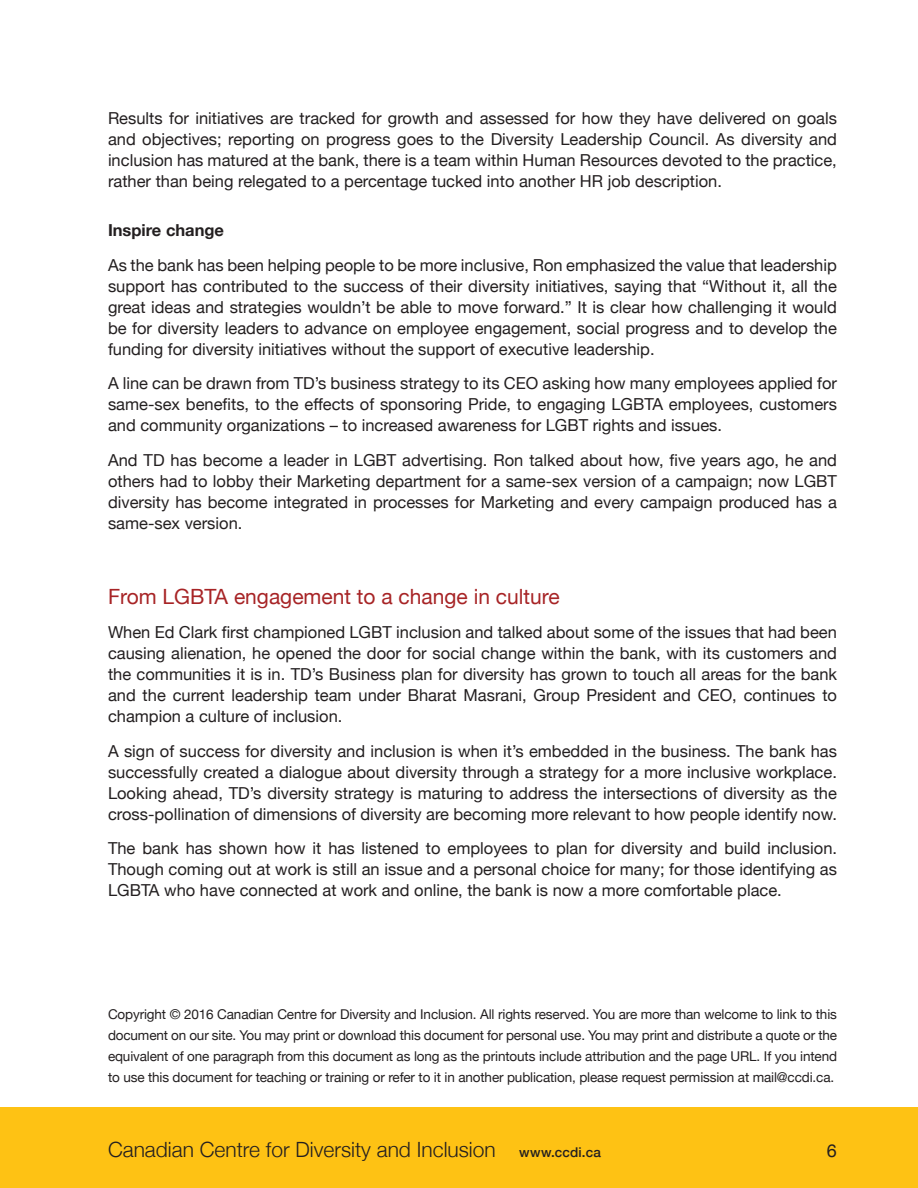
<style>
.page{position:relative;width:918px;height:1188px;background:#fff}
.page>*{position:absolute;margin:0;border:0;box-sizing:border-box;transform-origin:0 0}
.t1{font:300 21px "Helvetica Neue";color:#231f20}
.Heading_2{font:21px "Helvetica Neue";color:#a72426}
.t2{font:18px "Helvetica Neue";color:#231f20}
.Text{font:16.5px/21px "Helvetica Neue";color:#231f20;text-align:justify}
.Heading_3{font:700 16.5px "Helvetica Neue";color:#231f20}
.Text-2{font:13.5px/21px "Helvetica Neue";letter-spacing:-.01em;color:#231f20;text-align:justify}
.s1{font-weight:500;font-size:13.5px}
</style>
<div class="page">
<div style="left:0;top:1107px;width:918px;height:81px;background:#fec214"></div>
<p class="Text" style="left:108px;top:108px;width:731px">Results for initiatives are tracked for growth and assessed for how they have delivered on goals and objectives; reporting on progress goes to the Diversity Leadership Council. As diversity and inclusion has matured at the bank, there is a team within Human Resources devoted to the practice, rather than being relegated to a percentage tucked into another HR job description.</p>
<p class="Heading_3" style="left:108px;top:217px;width:118px">Inspire change</p>
<p class="Text" style="left:108px;top:255px;width:730px">As the bank has been helping people to be more inclusive, Ron emphasized the value that leadership support has contributed to the success of their diversity initiatives, saying that “Without it, all the great ideas and strategies wouldn’t be able to move forward.” It is clear how challenging it would be for diversity leaders to advance on employee engagement, social progress and to develop the funding for diversity initiatives without the support of executive leadership.</p>
<p class="Text" style="left:108px;top:374px;width:731px">A line can be drawn from TD’s business strategy to its CEO asking how many employees applied for same-sex benefits, to the effects of sponsoring Pride, to engaging LGBTA employees, customers and community organizations – to increased awareness for LGBT rights and issues.</p>
<p class="Text" style="left:108px;top:450px;width:731px">And TD has become a leader in LGBT advertising. Ron talked about how, five years ago, he and others had to lobby their Marketing department for a same-sex version of a campaign; now LGBT diversity has become integrated in processes for Marketing and every campaign produced has a same-sex version.</p>
<p class="Heading_2" style="left:108px;top:581px;width:453px">From LGBTA engagement to a change in culture</p>
<p class="Text" style="left:108px;top:623px;width:731px">When Ed Clark first championed LGBT inclusion and talked about some of the issues that had been causing alienation, he opened the door for social change within the bank, with its customers and the communities it is in. TD’s Business plan for diversity has grown to touch all areas for the bank and the current leadership team under Bharat Masrani, Group President and CEO, continues to champion a culture of inclusion.</p>
<p class="Text" style="left:108px;top:741px;width:731px">A sign of success for diversity and inclusion is when it’s embedded in the business. The bank has successfully created a dialogue about diversity through a strategy for a more inclusive workplace.<br>Looking ahead, TD’s diversity strategy is maturing to address the intersections of diversity as the cross-pollination of dimensions of diversity are becoming more relevant to how people identify now.</p>
<p class="Text" style="left:108px;top:839px;width:731px">The bank has shown how it has listened to employees to plan for diversity and build inclusion.<br>Though coming out at work is still an issue and a personal choice for many; for those identifying as LGBTA who have connected at work and online, the bank is now a more comfortable place.</p>
<p class="Text-2" style="left:108px;top:1005px;width:731px">Copyright © 2016 Canadian Centre for Diversity and Inclusion. All rights reserved. You are more than welcome to link to this document on our site. You may print or download this document for personal use. You may print and distribute a quote or the equivalent of one paragraph from this document as long as the printouts include attribution and the page URL. If you intend to use this document for teaching or training or refer to it in another publication, please request permission at mail@ccdi.ca.</p>
<p class="t1" style="left:108px;top:1133px;width:494px">Canadian Centre for Diversity and Inclusion <span class="s1">www.ccdi.ca</span></p>
<p class="t2" style="left:827px;top:1137px;width:12px">6</p>
</div>
